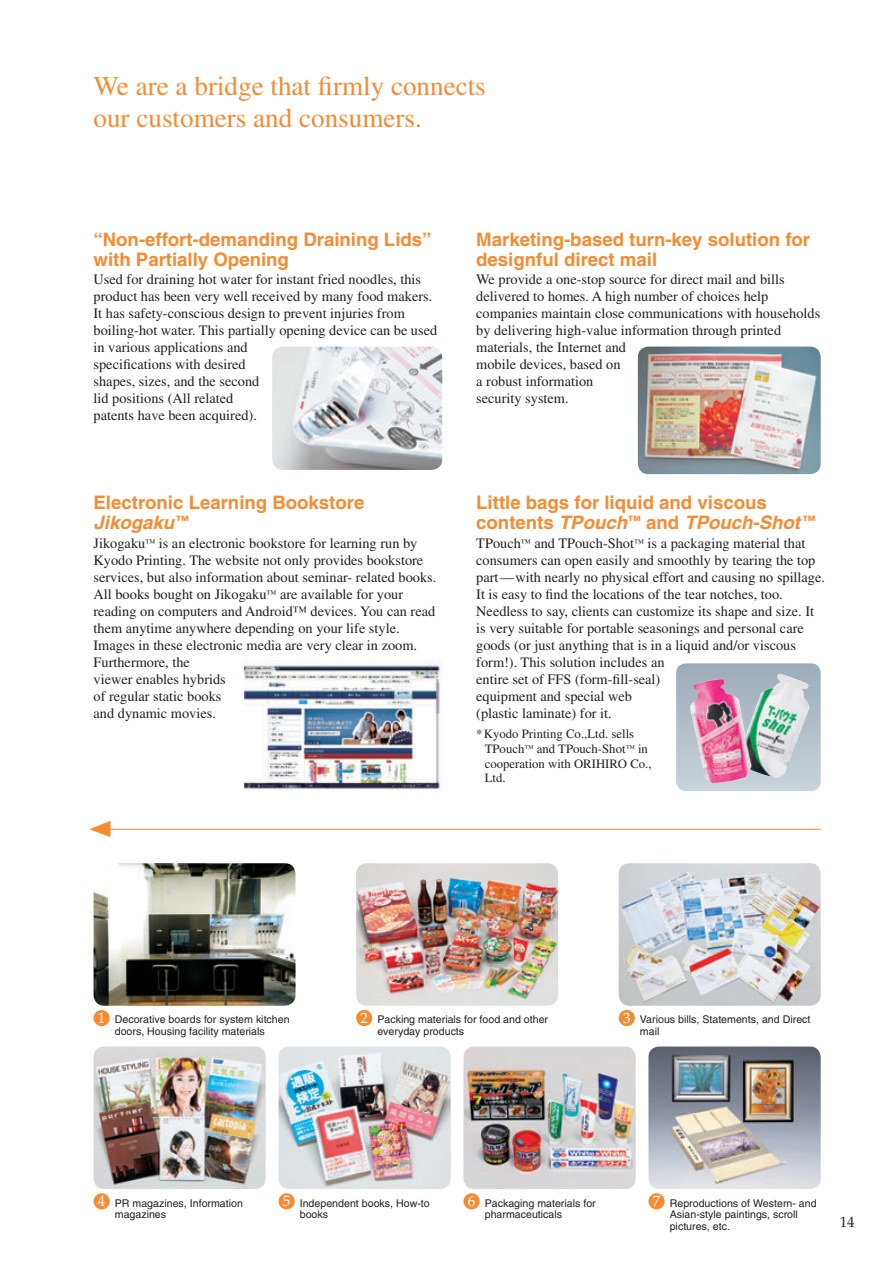
<style>
.page{position:relative;width:893px;height:1263px;background:#fff}
.page>*{position:absolute;margin:0;border:0;box-sizing:border-box;transform-origin:0 0}
.t1{font:27.15px/32.4px "Times";color:#f58b32}
.t2{font:700 18.6px/20.2px "Helvetica";color:#f58b32}
.t3{font:14.85px "Palatino";color:#fff}
.t4{font:14.85px "Palatino";color:#231f20}
.t5{font:14.4px/17px "Times";color:#231f20}
.t6{font:12.75px/14.9px "Times";color:#231f20}
.t7{font:10.65px/11.7px "Helvetica";color:#231f20}
.s1{font-style:italic}
.s2{font-size:10.05px}
</style>
<div class="page">
<img style="left:279px;top:1046px;width:172px;height:143px;border-radius:11px">
<img style="left:94px;top:863px;width:202px;height:143px;border-radius:11px">
<img style="left:619px;top:863px;width:202px;height:143px;border-radius:11px">
<img style="left:94px;top:1046px;width:172px;height:143px;border-radius:11px">
<img style="left:648px;top:1046px;width:173px;height:143px;border-radius:11px">
<img style="left:356px;top:863px;width:202px;height:143px;border-radius:11px">
<img style="left:463px;top:1046px;width:173px;height:143px;border-radius:11px">
<hr style="left:100px;top:829px;width:721px;height:1px;background:#f58b32">
<svg style="left:89px;top:821px;width:22px;height:16px"></svg>
<img style="left:638px;top:347px;width:183px;height:127px;border-radius:11px">
<img style="left:272px;top:347px;width:170px;height:123px;border-radius:11px">
<img style="left:243px;top:660px;width:200px;height:130px">
<div style="left:279px;top:1193px;width:16px;height:16px;background:#f58b32;border-radius:50%"></div>
<div style="left:463px;top:1193px;width:17px;height:16px;background:#f58b32;border-radius:50%"></div>
<div style="left:619px;top:1010px;width:16px;height:16px;background:#f58b32;border-radius:50%"></div>
<div style="left:356px;top:1010px;width:16px;height:16px;background:#f58b32;border-radius:50%"></div>
<div style="left:648px;top:1193px;width:17px;height:16px;background:#f58b32;border-radius:50%"></div>
<div style="left:94px;top:1193px;width:16px;height:16px;background:#f58b32;border-radius:50%"></div>
<div style="left:94px;top:1010px;width:16px;height:16px;background:#f58b32;border-radius:50%"></div>
<div style="left:676px;top:663px;width:145px;height:128px;background:linear-gradient(to bottom,#9bacb8,#c7d3d9);border-radius:10px"></div>
<img style="left:690px;top:673px;width:120px;height:110px">
<h1 class="t1" style="left:94px;top:72px;width:394px">We are a bridge that firmly connects our customers and consumers.</h1>
<p class="t2" style="left:94px;top:231px;width:339px">“Non-effort-demanding Draining Lids” with Partially Opening</p>
<p class="t5" style="left:94px;top:272px;width:345px">Used for draining hot water for instant fried noodles, this product has been very well received by many food makers.<br>It has safety-conscious design to prevent injuries from boiling-hot water. This partially opening device can be used in various applications and<br>specifications with desired<br>shapes, sizes, and the second<br>lid positions (All related<br>patents have been acquired).</p>
<p class="t2" style="left:94px;top:494px;width:272px">Electronic Learning Bookstore<br><span class="s1">Jikogaku</span><sup>™</sup></p>
<p class="t5" style="left:94px;top:536px;width:344px">Jikogaku<span class="s2">™</span> is an electronic bookstore for learning run by Kyodo Printing. The website not only provides bookstore services, but also information about seminar- related books.<br>All books bought on Jikogaku<span class="s2">™</span> are available for your reading on computers and Android™ devices. You can read them anytime anywhere depending on your life style.<br>Images in these electronic media are very clear in zoom.<br>Furthermore, the<br>viewer enables hybrids<br>of regular static books<br>and dynamic movies.</p>
<p class="t2" style="left:476px;top:231px;width:335px">Marketing-based turn-key solution for designful direct mail</p>
<p class="t5" style="left:476px;top:272px;width:345px">We provide a one-stop source for direct mail and bills delivered to homes. A high number of choices help companies maintain close communications with households by delivering high-value information through printed materials, the Internet and<br>mobile devices, based on<br>a robust information<br>security system.</p>
<p class="t2" style="left:476px;top:494px;width:341px">Little bags for liquid and viscous contents <span class="s1">TPouch</span><sup>™</sup> and <span class="s1">TPouch-Shot</span> <sup>™</sup></p>
<p class="t5" style="left:476px;top:536px;width:350px">TPouch<span class="s2">™</span> and TPouch-Shot<span class="s2">™</span> is a packaging material that consumers can open easily and smoothly by tearing the top part—with nearly no physical effort and causing no spillage.<br>It is easy to find the locations of the tear notches, too.<br>Needless to say, clients can customize its shape and size. It is very suitable for portable seasonings and personal care goods (or just anything that is in a liquid and/or viscous form!). This solution includes an<br>entire set of FFS (form-fill-seal)<br>equipment and special web<br>(plastic laminate) for it.</p>
<p class="t6" style="left:485px;top:727px;width:168px;text-indent:-9px">*Kyodo Printing Co.,Ltd. sells<br>TPouch<sup>™</sup> and TPouch-Shot<sup>™</sup> in cooperation with ORIHIRO Co.,<br>Ltd.</p>
<p class="t3" style="left:98px;top:1012px;width:9px">1</p>
<p class="t7" style="left:115px;top:1015px;width:176px">Decorative boards for system kitchen doors, Housing facility materials</p>
<p class="t3" style="left:360px;top:1012px;width:9px">2</p>
<p class="t3" style="left:623px;top:1012px;width:9px">3</p>
<p class="t7" style="left:377px;top:1015px;width:172px">Packing materials for food and other everyday products</p>
<p class="t7" style="left:640px;top:1015px;width:172px">Various bills, Statements, and Direct mail</p>
<p class="t3" style="left:98px;top:1195px;width:9px">4</p>
<p class="t3" style="left:653px;top:1195px;width:9px">7</p>
<p class="t3" style="left:283px;top:1195px;width:9px">5</p>
<p class="t3" style="left:468px;top:1195px;width:9px">6</p>
<p class="t7" style="left:115px;top:1198px;width:130px">PR magazines, Information magazines</p>
<p class="t7" style="left:485px;top:1198px;width:113px">Packaging materials for pharmaceuticals</p>
<p class="t7" style="left:300px;top:1198px;width:131px">Independent books, How-to books</p>
<p class="t7" style="left:670px;top:1198px;width:148px">Reproductions of Western- and<br>Asian-style paintings, scroll pictures, etc.</p>
<p class="t4" style="left:840px;top:1216px;width:16px">14</p>
</div>
